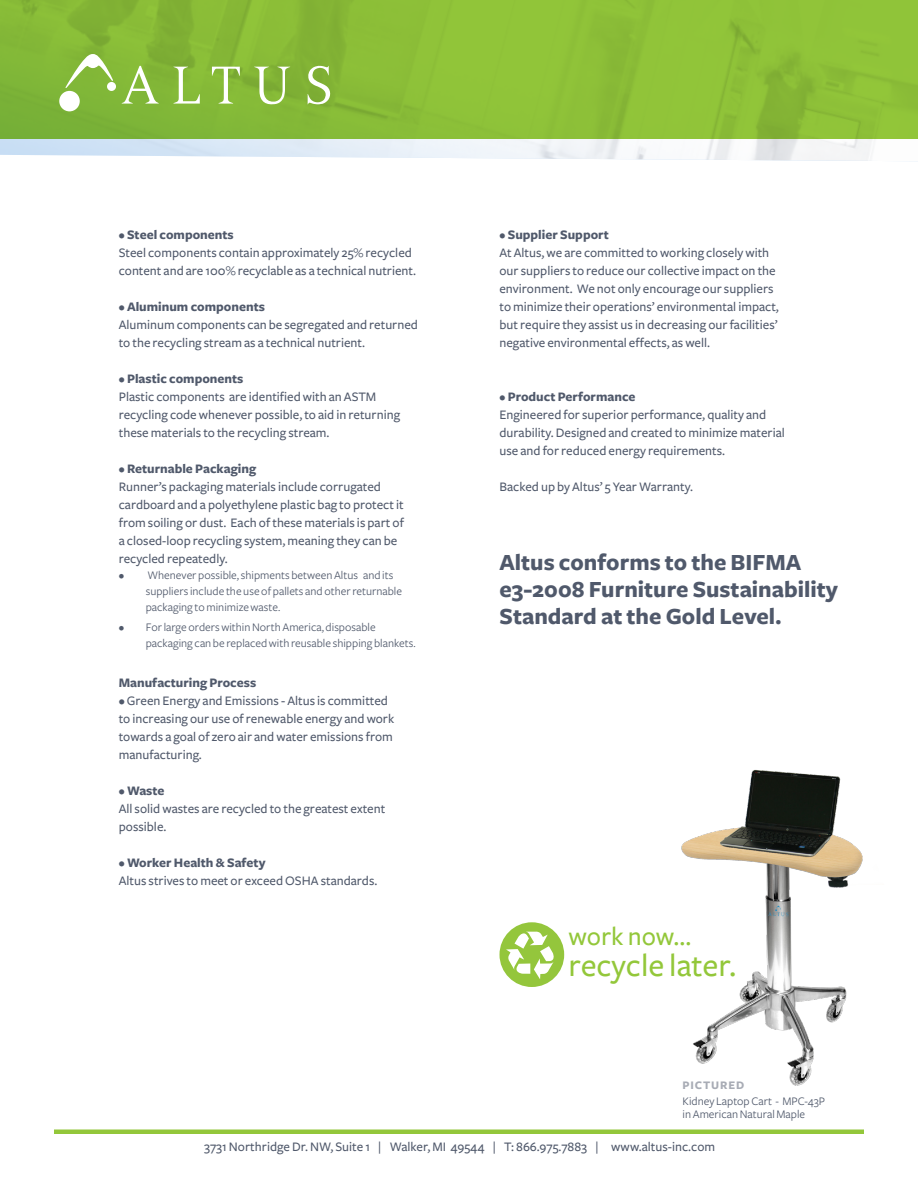
<style>
.page{position:relative;width:918px;height:1188px;background:#fff}
.page>*{position:absolute;margin:0;border:0;box-sizing:border-box;transform-origin:0 0}
.t1{font:500 33px "Freight Sans";color:#93c73a}
.t2{font:500 27px "Freight Sans";color:#93c73a}
.t3{font:700 24px/27px "Freight Sans";color:#50596b}
.t4{font:500 13.5px/18px "Freight Sans";color:#50596b}
.t5{font:700 13.5px "Freight Sans";color:#50596b}
.Body_-_Small{font:12px/15.8px "Freight Sans";color:#50596b}
.H6_-_Caption{font:700 12px "Freight Sans";letter-spacing:.075em;color:#a8acb5}
</style>
<div class="page">
<hr style="left:54px;top:1130px;width:810px;height:4px;background:#93c73a">
<div style="left:500px;top:922px;width:64px;height:65px;background:#94c63c;border-radius:50%"></div>
<svg style="left:506px;top:931px;width:49px;height:48px"></svg>
<img style="left:0;top:0;width:918px;height:161px">
<div style="left:59px;top:91px;width:21px;height:20px;background:#fff;border-radius:50%"></div>
<div style="left:107px;top:82px;width:9px;height:9px;background:#fff;border-radius:50%"></div>
<svg style="left:65px;top:54px;width:48px;height:34px"></svg>
<svg style="left:122px;top:66px;width:37px;height:38px"></svg>
<svg style="left:173px;top:67px;width:27px;height:37px"></svg>
<svg style="left:212px;top:67px;width:28px;height:37px"></svg>
<svg style="left:254px;top:67px;width:36px;height:39px"></svg>
<svg style="left:307px;top:66px;width:25px;height:38px"></svg>
<img style="left:681px;top:770px;width:182px;height:316px">
<h2 class="t5" style="left:119px;top:228px;width:117px">• Steel components</h2>
<h2 class="t4" style="left:119px;top:244px;width:299px">Steel components contain approximately 25% recycled content and are 100% recyclable as a technical nutrient.</h2>
<h2 class="t5" style="left:119px;top:300px;width:148px">• Aluminum components</h2>
<h2 class="t4" style="left:119px;top:316px;width:301px">Aluminum components can be segregated and returned to the recycling stream as a technical nutrient.</h2>
<h2 class="t5" style="left:119px;top:372px;width:126px">• Plastic components</h2>
<h2 class="t4" style="left:119px;top:388px;width:283px">Plastic components are identified with an ASTM recycling code whenever possible, to aid in returning these materials to the recycling stream.</h2>
<h2 class="t5" style="left:119px;top:462px;width:139px">• Returnable Packaging</h2>
<h2 class="t4" style="left:119px;top:478px;width:287px">Runner’s packaging materials include corrugated cardboard and a polyethylene plastic bag to protect it from soiling or dust. Each of these materials is part of a closed-loop recycling system, meaning they can be recycled repeatedly.</h2>
<p class="Body_-_Small" style="left:146px;top:568px;width:258px;text-indent:-27px">• Whenever possible, shipments between Altus and its suppliers include the use of pallets and other returnable packaging to minimize waste.</p>
<p class="Body_-_Small" style="left:146px;top:619px;width:271px;text-indent:-27px">• For large orders within North America, disposable packaging can be replaced with reusable shipping blankets.</p>
<h2 class="t5" style="left:119px;top:676px;width:139px">Manufacturing Process</h2>
<h2 class="t4" style="left:119px;top:692px;width:277px">• Green Energy and Emissions - Altus is committed to increasing our use of renewable energy and work towards a goal of zero air and water emissions from manufacturing.</h2>
<h2 class="t5" style="left:119px;top:784px;width:47px">• Waste</h2>
<h2 class="t4" style="left:119px;top:800px;width:268px">All solid wastes are recycled to the greatest extent possible.</h2>
<h2 class="t5" style="left:119px;top:856px;width:148px">• Worker Health &amp; Safety</h2>
<h2 class="t4" style="left:119px;top:872px;width:260px">Altus strives to meet or exceed OSHA standards.</h2>
<h2 class="t5" style="left:500px;top:228px;width:111px">• Supplier Support</h2>
<h2 class="t4" style="left:499px;top:244px;width:281px">At Altus, we are committed to working closely with our suppliers to reduce our collective impact on the environment. We not only encourage our suppliers to minimize their operations’ environmental impact, but require they assist us in decreasing our facilities’ negative environmental effects, as well.</h2>
<h2 class="t5" style="left:499px;top:390px;width:137px">• Product Performance</h2>
<h2 class="t4" style="left:499px;top:406px;width:287px">Engineered for superior performance, quality and durability. Designed and created to minimize material use and for reduced energy requirements.</h2>
<h2 class="t4" style="left:499px;top:478px;width:195px">Backed up by Altus’ 5 Year Warranty.</h2>
<h2 class="t3" style="left:500px;top:549px;width:340px">Altus conforms to the BIFMA e3-2008 Furniture Sustainability<br>Standard at the Gold Level.</h2>
<p class="t2" style="left:568px;top:921px;width:124px">work now...</p>
<p class="t1" style="left:568px;top:948px;width:169px">recycle later.</p>
<p class="H6_-_Caption" style="left:683px;top:1079px;width:63px">PICTURED</p>
<p class="Body_-_Small" style="left:683px;top:1093px;width:144px">Kidney Laptop Cart - MPC-43P</p>
<p class="Body_-_Small" style="left:683px;top:1107px;width:124px">in American Natural Maple</p>
<h2 class="t4" style="left:204px;top:1138px;width:512px">3731 Northridge Dr. NW, Suite 1 | Walker, MI 49544 | T: 866.975.7883 | www.altus-inc.com</h2>
</div>
